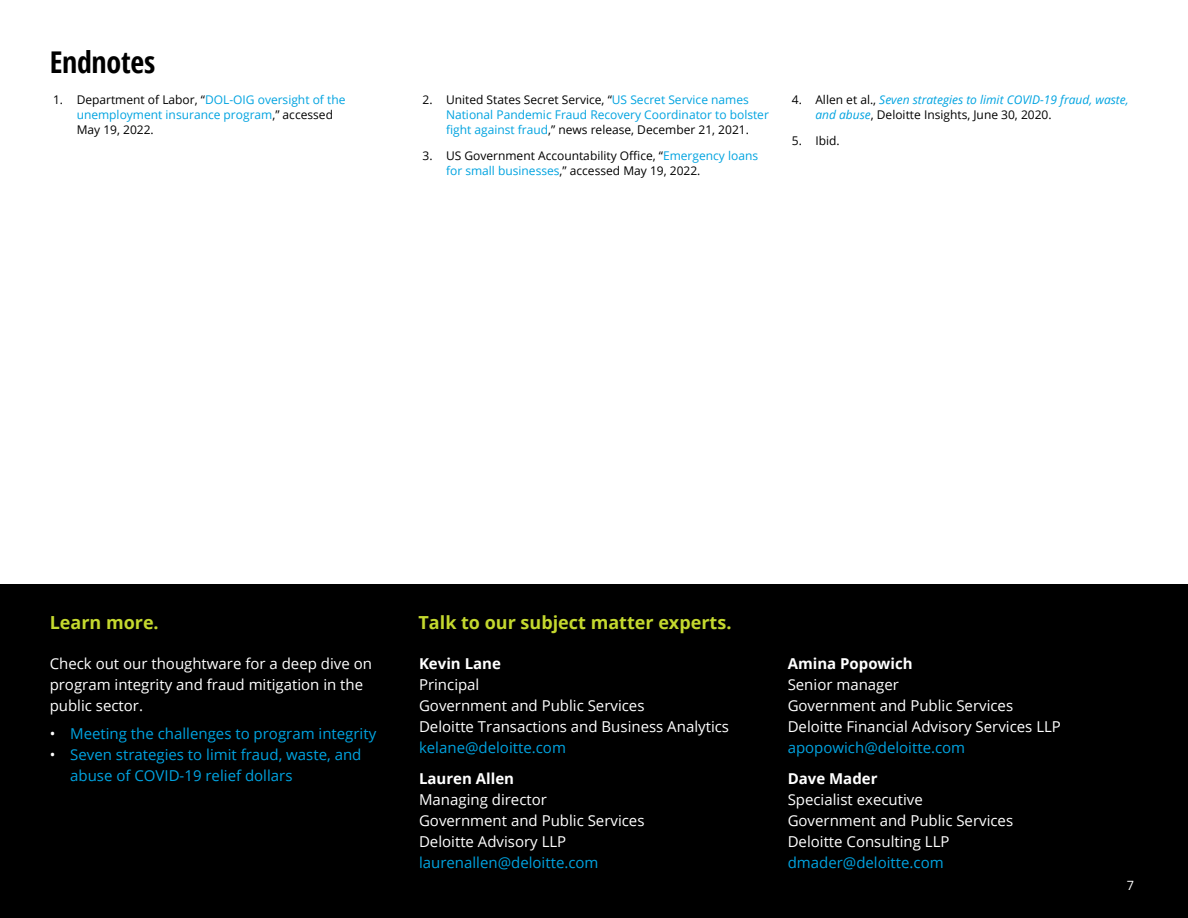
<style>
.page{position:relative;width:1188px;height:918px;background:#fff}
.page>*{position:absolute;margin:0;border:0;box-sizing:border-box;transform-origin:0 0}
.t1{font:700 condensed 30px "Open Sans";letter-spacing:-.01em;color:#000}
.t2{font:700 18px "Open Sans";color:#c4d82e}
.t3{font:15px/21px "Open Sans";color:#fff}
.t4{font:15px/21px "Open Sans";color:#00a3e0}
.t5{font:700 15px "Open Sans";color:#fff}
.t6{font:12.75px "Open Sans";color:#fff}
.t7{font:12px/15px "Open Sans";color:#00a3e0}
.t8{font:12px/15px "Open Sans";color:#000}
.t9{font:italic 12px/15px "Open Sans";color:#00a3e0}
.s1{color:#000}
.s2{color:#00a3e0}
.s3{font-style:normal;color:#000}
.s4{color:#fff}
</style>
<div class="page">
<div style="left:0;top:584px;width:1188px;height:334px;background:#000"></div>
<h1 class="t1" style="left:50px;top:41px;width:107px">Endnotes</h1>
<p class="t7" style="left:77px;top:92px;width:270px;text-indent:-24px"><span class="s1">1. Department of Labor, “</span>DOL-OIG oversight of the unemployment insurance program<span class="s1">,” accessed<br>May 19, 2022.</span></p>
<p class="t7" style="left:446px;top:92px;width:324px;text-indent:-24px"><span class="s1">2. United States Secret Service, “</span>US Secret Service names<br>National Pandemic Fraud Recovery Coordinator to bolster fight against fraud<span class="s1">,” news release, December 21, 2021.</span></p>
<p class="t8" style="left:446px;top:148px;width:314px;text-indent:-24px">3. US Government Accountability Office, “<span class="s2">Emergency loans for small businesses</span>,” accessed May 19, 2022.</p>
<p class="t9" style="left:815px;top:92px;width:315px;text-indent:-24px"><span class="s3">4. Allen et al.,</span> Seven strategies to limit COVID-19 fraud, waste, and abuse<span class="s3">, Deloitte Insights, June 30, 2020.</span></p>
<p class="t8" style="left:792px;top:133px;width:49px">5. Ibid.</p>
<p class="t2" style="left:50px;top:610px;width:111px">Learn more.</p>
<p class="t2" style="left:419px;top:610px;width:314px">Talk to our subject matter experts.</p>
<p class="t3" style="left:50px;top:653px;width:324px">Check out our thoughtware for a deep dive on program integrity and fraud mitigation in the public sector.</p>
<p class="t4" style="left:50px;top:723px;width:328px"><span class="s4">•</span> Meeting the challenges to program integrity</p>
<p class="t4" style="left:70px;top:744px;width:293px;text-indent:-21px"><span class="s4">•</span> Seven strategies to limit fraud, waste, and abuse of COVID-19 relief dollars</p>
<p class="t5" style="left:419px;top:653px;width:83px">Kevin Lane</p>
<p class="t3" style="left:419px;top:674px;width:312px">Principal<br>Government and Public Services<br>Deloitte Transactions and Business Analytics</p>
<p class="t4" style="left:419px;top:737px;width:148px">kelane@deloitte.com</p>
<p class="t5" style="left:419px;top:768px;width:97px">Lauren Allen</p>
<p class="t3" style="left:419px;top:789px;width:227px">Managing director<br>Government and Public Services<br>Deloitte Advisory LLP</p>
<p class="t4" style="left:419px;top:852px;width:181px">laurenallen@deloitte.com</p>
<p class="t5" style="left:788px;top:653px;width:126px">Amina Popowich</p>
<p class="t3" style="left:788px;top:674px;width:275px">Senior manager<br>Government and Public Services<br>Deloitte Financial Advisory Services LLP</p>
<p class="t4" style="left:788px;top:737px;width:179px">apopowich@deloitte.com</p>
<p class="t5" style="left:788px;top:768px;width:91px">Dave Mader</p>
<p class="t3" style="left:788px;top:789px;width:227px">Specialist executive<br>Government and Public Services<br>Deloitte Consulting LLP</p>
<p class="t4" style="left:788px;top:852px;width:158px">dmader@deloitte.com</p>
<p class="t6" style="left:1127px;top:877px;width:9px">7</p>
</div>
